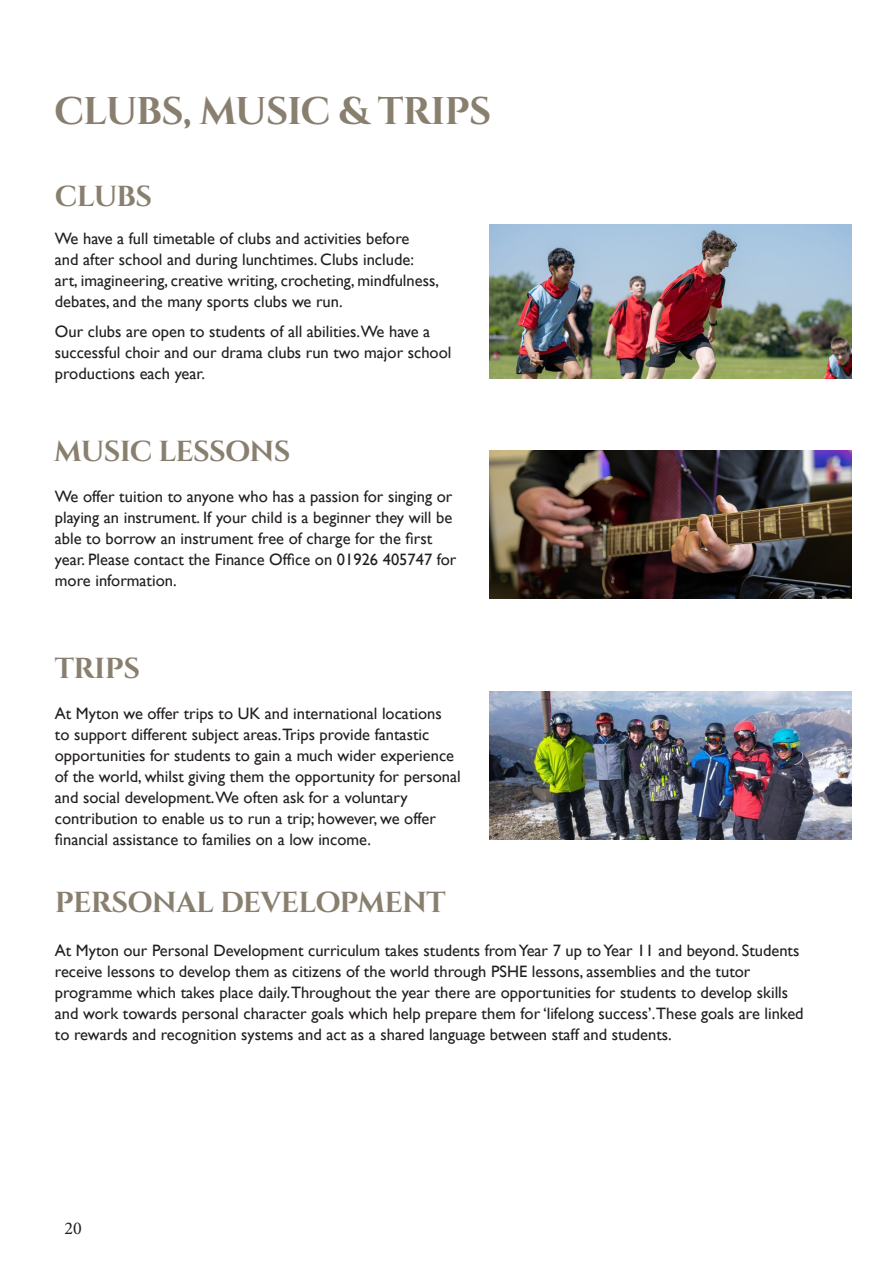
<style>
.page{position:relative;width:893px;height:1263px;background:#fff}
.page>*{position:absolute;margin:0;border:0;box-sizing:border-box;transform-origin:0 0}
.t1{font:700 38.55px "Cinzel";letter-spacing:-.025em;color:#887f6f}
.t2{font:700 28.95px "Cinzel";letter-spacing:-.025em;color:#887f6f}
.t3{font:18px "Minion Pro";color:#231f20}
.t4{font:16.5px/21px "Gill Sans";color:#231f20}
</style>
<div class="page">
<img style="left:490px;top:225px;width:361px;height:153px">
<img style="left:490px;top:450px;width:361px;height:149px">
<img style="left:490px;top:691px;width:361px;height:149px">
<p class="t1" style="left:54px;top:88px;width:439px">CLUBS, MUSIC &amp; TRIPS</p>
<p class="t2" style="left:55px;top:178px;width:99px">CLUBS</p>
<p class="t4" style="left:55px;top:229px;width:386px">We have a full timetable of clubs and activities before<br>and after school and during lunchtimes. Clubs include: art, imagineering, creative writing, crocheting, mindfulness, debates, and the many sports clubs we run.</p>
<p class="t4" style="left:55px;top:321px;width:398px">Our clubs are open to students of all abilities.We have a successful choir and our drama clubs run two major school productions each year.</p>
<p class="t2" style="left:54px;top:434px;width:238px">MUSIC LESSONS</p>
<p class="t4" style="left:55px;top:486px;width:403px">We offer tuition to anyone who has a passion for singing or playing an instrument. If your child is a beginner they will be able to borrow an instrument free of charge for the first year. Please contact the Finance Office on 01926 405747 for more information.</p>
<p class="t2" style="left:55px;top:651px;width:87px">TRIPS</p>
<p class="t4" style="left:55px;top:703px;width:407px">At Myton we offer trips to UK and international locations<br>to support different subject areas.Trips provide fantastic opportunities for students to gain a much wider experience of the world, whilst giving them the opportunity for personal and social development.We often ask for a voluntary contribution to enable us to run a trip; however, we offer financial assistance to families on a low income.</p>
<p class="t2" style="left:55px;top:884px;width:392px">PERSONAL DEVELOPMENT</p>
<p class="t4" style="left:55px;top:940px;width:750px">At Myton our Personal Development curriculum takes students from Year 7 up to Year 11 and beyond. Students receive lessons to develop them as citizens of the world through PSHE lessons, assemblies and the tutor programme which takes place daily.Throughout the year there are opportunities for students to develop skills and work towards personal character goals which help prepare them for ‘lifelong success’.These goals are linked to rewards and recognition systems and act as a shared language between staff and students.</p>
<p class="t3" style="left:64px;top:1216px;width:19px">20</p>
</div>
